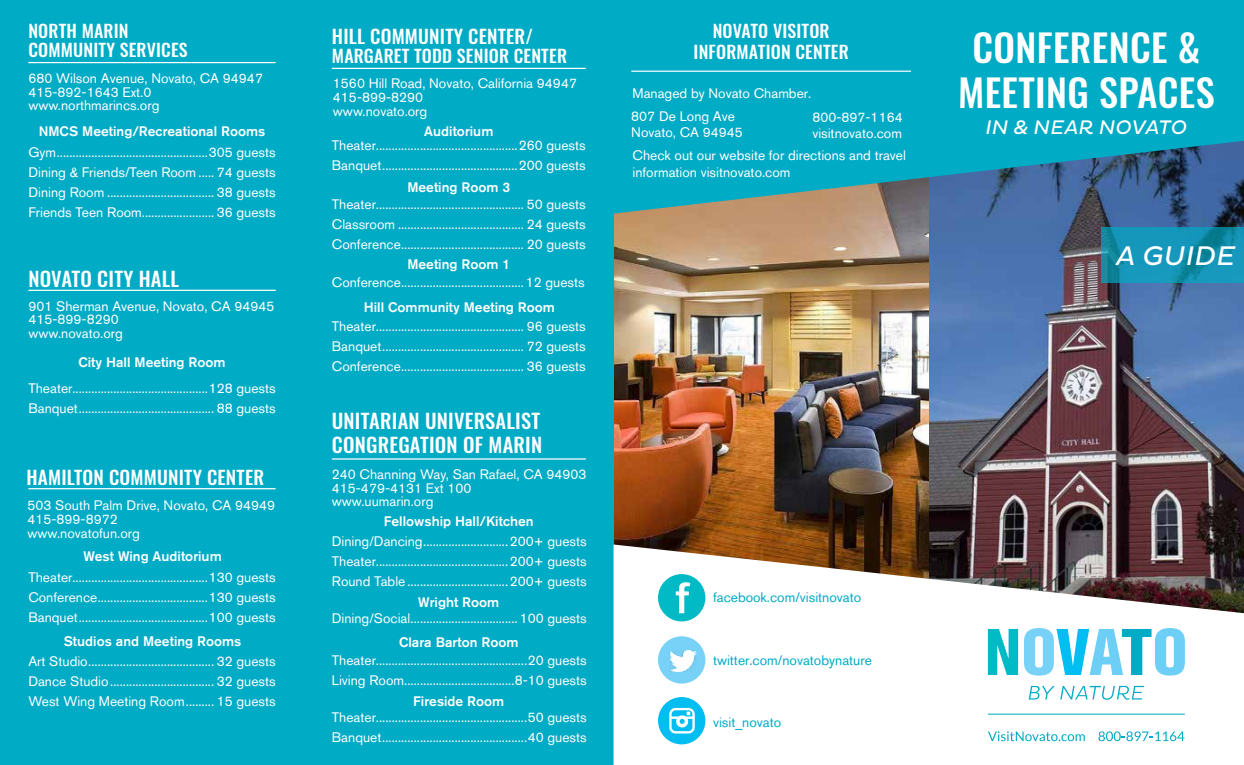
<style>
.page{position:relative;width:1244px;height:765px;background:#fff}
.page>*{position:absolute;margin:0;border:0;box-sizing:border-box;transform-origin:0 0}
.t1{font:500 37.62px/45.1px "Oswald";letter-spacing:.01em;color:#fff;text-align:center}
.t2{font:italic 27.38px "Pluto";color:#fff}
.t3{font:500 20px/24px "Oswald";letter-spacing:.01em;color:#fff}
.t4{font:italic 20px "Pluto";color:#fff}
.t5{font:500 18.75px "Oswald";letter-spacing:.01em;color:#fff}
.t6{font:500 17.5px/18.8px "Oswald";letter-spacing:.01em;color:#fff}
.t7{font:13.75px/20px "Akzidenz Grotesk BQ";color:#fff}
.t8{font:500 13.75px "Akzidenz Grotesk BQ";color:#fff}
.t9{font:13.75px "Akzidenz Grotesk BQ";color:#00abc5}
</style>
<div class="page">
<img style="left:928px;top:214px;width:315px;height:331px">
<img style="left:613px;top:214px;width:315px;height:331px">
<div style="left:0;top:0;width:613px;height:765px;background:#00abc5"></div>
<svg style="left:613px;top:545px;width:630px;height:220px"></svg>
<svg style="left:613px;top:0;width:630px;height:214px;background:#0f9fba"></svg>
<svg style="left:1100px;top:228px;width:143px;height:55px;background:#1391b0"></svg>
<svg style="left:987px;top:629px;width:30px;height:46px"></svg>
<svg style="left:1023px;top:628px;width:161px;height:48px"></svg>
<svg style="left:1028px;top:686px;width:26px;height:14px"></svg>
<svg style="left:1060px;top:686px;width:83px;height:14px"></svg>
<hr style="left:987px;top:714px;width:197px;height:1px;background:#00abc5">
<svg style="left:1098px;top:731px;width:86px;height:10px"></svg>
<svg style="left:987px;top:731px;width:97px;height:10px"></svg>
<div style="left:658px;top:574px;width:47px;height:47px;background:#00bac6;border-radius:50%"></div>
<div style="left:658px;top:636px;width:47px;height:48px;background:#78d2f7;border-radius:50%"></div>
<div style="left:658px;top:697px;width:47px;height:47px;background:#00bdf2;border-radius:50%"></div>
<svg style="left:675px;top:583px;width:15px;height:31px"></svg>
<img style="left:670px;top:651px;width:26px;height:21px">
<svg style="left:669px;top:708px;width:25px;height:26px"></svg>
<hr style="left:631px;top:71px;width:279px;height:1px;background:#fff">
<hr style="left:28px;top:62px;width:247px;height:1px;background:#fff">
<hr style="left:28px;top:290px;width:248px;height:1px;background:#fff">
<hr style="left:28px;top:488px;width:247px;height:1px;background:#fff">
<hr style="left:332px;top:68px;width:253px;height:1px;background:#fff">
<hr style="left:332px;top:458px;width:253px;height:2px;background:#fff">
<p class="t6" style="left:28px;top:23px;width:161px">NORTH MARIN<br>COMMUNITY SERVICES</p>
<p class="t7" style="left:28px;top:71px;width:236px;line-height:13.8px">680 Wilson Avenue, Novato, CA 94947<br>415-892-1643 Ext.0 www.northmarincs.org</p>
<p class="t8" style="left:39px;top:123px;width:228px">NMCS Meeting/Recreational Rooms</p>
<p class="t7" style="left:28px;top:142px;width:249px">Gym................................................305 guests<br>Dining &amp; Friends/Teen Room</p>
<p class="t7" style="left:28px;top:162px;width:249px;text-align:justify;text-indent:188px">74 guests Dining Room .................................. 38 guests Friends Teen Room....................... 36 guests</p>
<h3 class="t3" style="left:28px;top:268px;width:152px">NOVATO CITY HALL</h3>
<p class="t7" style="left:28px;top:299px;width:247px;line-height:13.8px">901 Sherman Avenue, Novato, CA 94945<br>415-899-8290<br>www.novato.org</p>
<p class="t8" style="left:78px;top:354px;width:149px">City Hall Meeting Room</p>
<p class="t7" style="left:28px;top:378px;width:249px">Theater...........................................128 guests<br>Banquet........................................... 88 guests</p>
<h3 class="t5" style="left:26px;top:467px;width:239px">HAMILTON COMMUNITY CENTER</h3>
<p class="t7" style="left:27px;top:498px;width:249px;line-height:13.8px">503 South Palm Drive, Novato, CA 94949<br>415-899-8972<br>www.novatofun.org</p>
<p class="t8" style="left:83px;top:548px;width:140px">West Wing Auditorium</p>
<p class="t7" style="left:28px;top:567px;width:46px">Theater</p>
<p class="t7" style="left:209px;top:567px;width:69px">130 guests</p>
<p class="t7" style="left:28px;top:587px;width:70px">Conference</p>
<p class="t7" style="left:209px;top:587px;width:69px">130 guests</p>
<p class="t7" style="left:28px;top:607px;width:51px">Banquet</p>
<p class="t7" style="left:209px;top:607px;width:69px">100 guests</p>
<p class="t7" style="left:28px;top:651px;width:249px;text-align:justify">Art Studio........................................ 32 guests Dance Studio................................. 32 guests West Wing Meeting Room</p>
<p class="t8" style="left:64px;top:633px;width:179px">Studios and Meeting Rooms</p>
<p class="t7" style="left:217px;top:691px;width:61px">15 guests</p>
<h3 class="t5" style="left:332px;top:26px;width:202px">HILL COMMUNITY CENTER/</h3>
<p class="t6" style="left:332px;top:47px;width:236px">MARGARET TODD SENIOR CENTER</p>
<p class="t7" style="left:333px;top:76px;width:245px;line-height:13.8px">1560 Hill Road, Novato, California 94947<br>415-899-8290<br>www.novato.org</p>
<p class="t8" style="left:424px;top:123px;width:71px">Auditorium</p>
<p class="t7" style="left:332px;top:135px;width:255px">Theater.............................................260 guests<br>Banquet...........................................200 guests</p>
<p class="t8" style="left:407px;top:179px;width:104px">Meeting Room 3</p>
<p class="t7" style="left:332px;top:194px;width:255px;text-align:justify">Theater............................................... 50 guests Classroom ........................................ 24 guests Conference....................................... 20 guests</p>
<p class="t8" style="left:407px;top:256px;width:104px">Meeting Room 1</p>
<p class="t7" style="left:332px;top:272px;width:254px">Conference.......................................12 guests</p>
<p class="t8" style="left:364px;top:299px;width:192px">Hill Community Meeting Room</p>
<p class="t7" style="left:332px;top:316px;width:255px;text-align:justify">Theater............................................... 96 guests Banquet............................................. 72 guests Conference....................................... 36 guests</p>
<h3 class="t3" style="left:332px;top:410px;width:212px">UNITARIAN UNIVERSALIST<br>CONGREGATION OF MARIN</h3>
<p class="t7" style="left:332px;top:467px;width:256px;line-height:13.8px">240 Channing Way, San Rafael, CA 94903<br>415-479-4131 Ext 100<br>www.uumarin.org</p>
<p class="t8" style="left:384px;top:513px;width:151px">Fellowship Hall/Kitchen</p>
<p class="t7" style="left:332px;top:532px;width:256px;text-align:justify">Dining/Dancing...........................200+ guests Theater..........................................200+ guests Round Table ................................200+ guests</p>
<p class="t8" style="left:418px;top:594px;width:83px">Wright Room</p>
<p class="t7" style="left:332px;top:608px;width:256px">Dining/Social.................................. 100 guests</p>
<p class="t8" style="left:399px;top:634px;width:121px">Clara Barton Room</p>
<p class="t7" style="left:332px;top:650px;width:256px">Theater................................................20 guests<br>Living Room...................................8-10 guests</p>
<p class="t8" style="left:413px;top:693px;width:93px">Fireside Room</p>
<p class="t7" style="left:332px;top:707px;width:256px">Theater................................................50 guests<br>Banquet..............................................40 guests</p>
<p class="t6" style="left:693px;top:21px;width:157px;line-height:21px;text-align:center">NOVATO VISITOR<br>INFORMATION CENTER</p>
<p class="t7" style="left:632px;top:83px;width:180px">Managed by Novato Chamber.</p>
<p class="t7" style="left:631px;top:108px;width:113px;line-height:16.5px">807 De Long Ave<br>Novato, CA 94945</p>
<p class="t7" style="left:812px;top:109px;width:92px;line-height:16.5px">800-897-1164 visitnovato.com</p>
<p class="t7" style="left:632px;top:147px;width:275px;line-height:16.5px">Check out our website for directions and travel information visitnovato.com</p>
<p class="t9" style="left:713px;top:589px;width:150px">facebook.com/visitnovato</p>
<p class="t9" style="left:713px;top:652px;width:160px">twitter.com/novatobynature</p>
<p class="t9" style="left:713px;top:714px;width:70px">visit_novato</p>
<h1 class="t1" style="left:957px;top:27px;width:258px">CONFERENCE &amp;<br>MEETING SPACES</h1>
<h3 class="t4" style="left:985px;top:116px;width:203px">IN &amp; NEAR NOVATO</h3>
<h2 class="t2" style="left:1115px;top:240px;width:121px">A GUIDE</h2>
</div>
